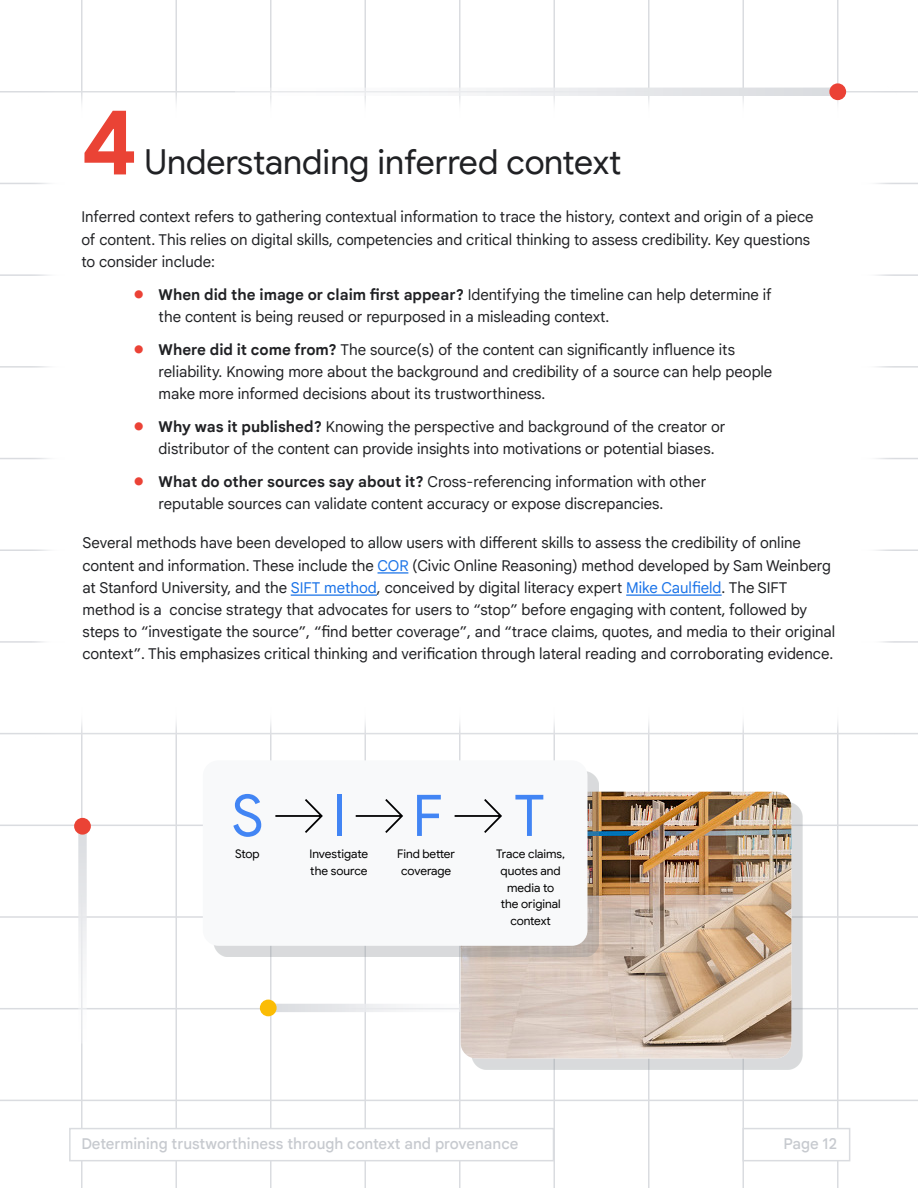
<style>
.page{position:relative;width:918px;height:1188px;background:#fff}
.page>*{position:absolute;margin:0;border:0;box-sizing:border-box;transform-origin:0 0}
.t1{font:700 93.15px "Google Sans Display";color:#ea4335}
.t2{font:57.45px "Google Sans";color:#4285f4}
.t3{font:34.5px "Google Sans Display";letter-spacing:-.005em;color:#202124}
.t4{font:15px/22.2px "Google Sans Text";color:#202124}
.t5{font:500 15px "Google Sans Text";letter-spacing:-.005em;color:#c7cacf}
.t6{font:11.85px/16.6px "Google Sans";letter-spacing:-.005em;color:#000;text-align:center}
.s1{font-size:36px;color:#eb4236}
.s2{font-weight:700}
.s3{color:#1a73e8}
</style>
<div class="page">
<hr style="left:81px;top:0;width:1px;height:1188px;background:#dadce0">
<hr style="left:176px;top:0;width:1px;height:1188px;background:#dadce0">
<hr style="left:270px;top:0;width:2px;height:1188px;background:#dadce0">
<hr style="left:364px;top:0;width:2px;height:1188px;background:#dadce0">
<hr style="left:459px;top:0;width:1px;height:1188px;background:#dadce0">
<hr style="left:554px;top:0;width:1px;height:1188px;background:#dadce0">
<hr style="left:648px;top:0;width:2px;height:1188px;background:#dadce0">
<hr style="left:742px;top:0;width:2px;height:1188px;background:#dadce0">
<hr style="left:837px;top:0;width:1px;height:1188px;background:#dadce0">
<hr style="left:0;top:825px;width:918px;height:1px;background:#dadce0">
<hr style="left:0;top:916px;width:918px;height:2px;background:#dadce0">
<hr style="left:0;top:1008px;width:918px;height:1px;background:#dadce0">
<hr style="left:0;top:1100px;width:918px;height:1px;background:#dadce0">
<div style="left:69px;top:1128px;width:485px;height:33px;background:#fff;border:2px solid #dadce0"></div>
<div style="left:742px;top:1128px;width:108px;height:33px;background:#fff;border:2px solid #dadce0"></div>
<img style="left:0;top:52px;width:918px;height:505px">
<img style="left:0;top:557px;width:918px;height:233px">
<hr style="left:378px;top:572px;width:30px;height:2px;background:#1a73e8">
<hr style="left:291px;top:594px;width:86px;height:2px;background:#1a73e8">
<hr style="left:626px;top:594px;width:96px;height:2px;background:#1a73e8">
<svg style="left:235px;top:88px;width:603px;height:8px"></svg>
<div style="left:829px;top:83px;width:17px;height:17px;background:#eb4236;border-radius:50%"></div>
<svg style="left:78px;top:826px;width:9px;height:218px"></svg>
<div style="left:74px;top:818px;width:17px;height:17px;background:#ea4335;border-radius:50%"></div>
<svg style="left:268px;top:1004px;width:218px;height:8px"></svg>
<div style="left:260px;top:1000px;width:17px;height:16px;background:#fbbc04;border-radius:50%"></div>
<div style="left:472px;top:803px;width:331px;height:267px;background:#80868b;opacity:.3"></div>
<img style="left:461px;top:792px;width:330px;height:266px">
<div style="left:214px;top:772px;width:385px;height:185px;background:#80868b;opacity:.3"></div>
<div style="left:203px;top:760px;width:385px;height:186px;background:#f8f9fa;border-radius:16px"></div>
<svg style="left:275px;top:799px;width:48px;height:34px"></svg>
<svg style="left:355px;top:799px;width:48px;height:34px"></svg>
<svg style="left:454px;top:799px;width:48px;height:34px"></svg>
<h1 class="t1" style="left:80px;top:85px;width:60px">4</h1>
<h3 class="t3" style="left:145px;top:141px;width:478px">Understanding inferred context</h3>
<p class="t4" style="left:81px;top:206px;width:734px">Inferred context refers to gathering contextual information to trace the history, context and origin of a piece of content. This relies on digital skills, competencies and critical thinking to assess credibility. Key questions to consider include:</p>
<p class="t4" style="left:159px;top:283px;width:615px;text-indent:-27px"><span class="s1">•</span> <span class="s2">When did the image or claim first appear?</span> Identifying the timeline can help determine if the content is being reused or repurposed in a misleading context.</p>
<p class="t4" style="left:159px;top:339px;width:615px;text-indent:-27px"><span class="s1">•</span> <span class="s2">Where did it come from?</span> The source(s) of the content can significantly influence its reliability. Knowing more about the background and credibility of a source can help people make more informed decisions about its trustworthiness.</p>
<p class="t4" style="left:159px;top:416px;width:568px;text-indent:-27px"><span class="s1">•</span> <span class="s2">Why was it published?</span> Knowing the perspective and background of the creator or distributor of the content can provide insights into motivations or potential biases.</p>
<p class="t4" style="left:159px;top:471px;width:549px;text-indent:-27px"><span class="s1">•</span> <span class="s2">What do other sources say about it?</span> Cross-referencing information with other reputable sources can validate content accuracy or expose discrepancies.</p>
<p class="t4" style="left:82px;top:532px;width:754px">Several methods have been developed to allow users with different skills to assess the credibility of online content and information. These include the <span class="s3">COR</span> (Civic Online Reasoning) method developed by Sam Weinberg at Stanford University, and the <span class="s3">SIFT method</span>, conceived by digital literacy expert <span class="s3">Mike Caulfield</span>. The SIFT method is a concise strategy that advocates for users to “stop” before engaging with content, followed by steps to “investigate the source”, “find better coverage”, and “trace claims, quotes, and media to their original context”. This emphasizes critical thinking and verification through lateral reading and corroborating evidence.</p>
<h2 class="t2" style="left:232px;top:781px;width:315px">SIFT</h2>
<p class="t6" style="left:235px;top:846px;width:26px">Stop</p>
<p class="t6" style="left:310px;top:846px;width:60px;text-align:left">Investigate the source</p>
<p class="t6" style="left:397px;top:846px;width:59px">Find better coverage</p>
<p class="t6" style="left:496px;top:846px;width:70px">Trace claims, quotes and media to<br>the original context</p>
<p class="t5" style="left:81px;top:1135px;width:439px">Determining trustworthiness through context and provenance</p>
<p class="t5" style="left:783px;top:1135px;width:55px">Page 12</p>
</div>
